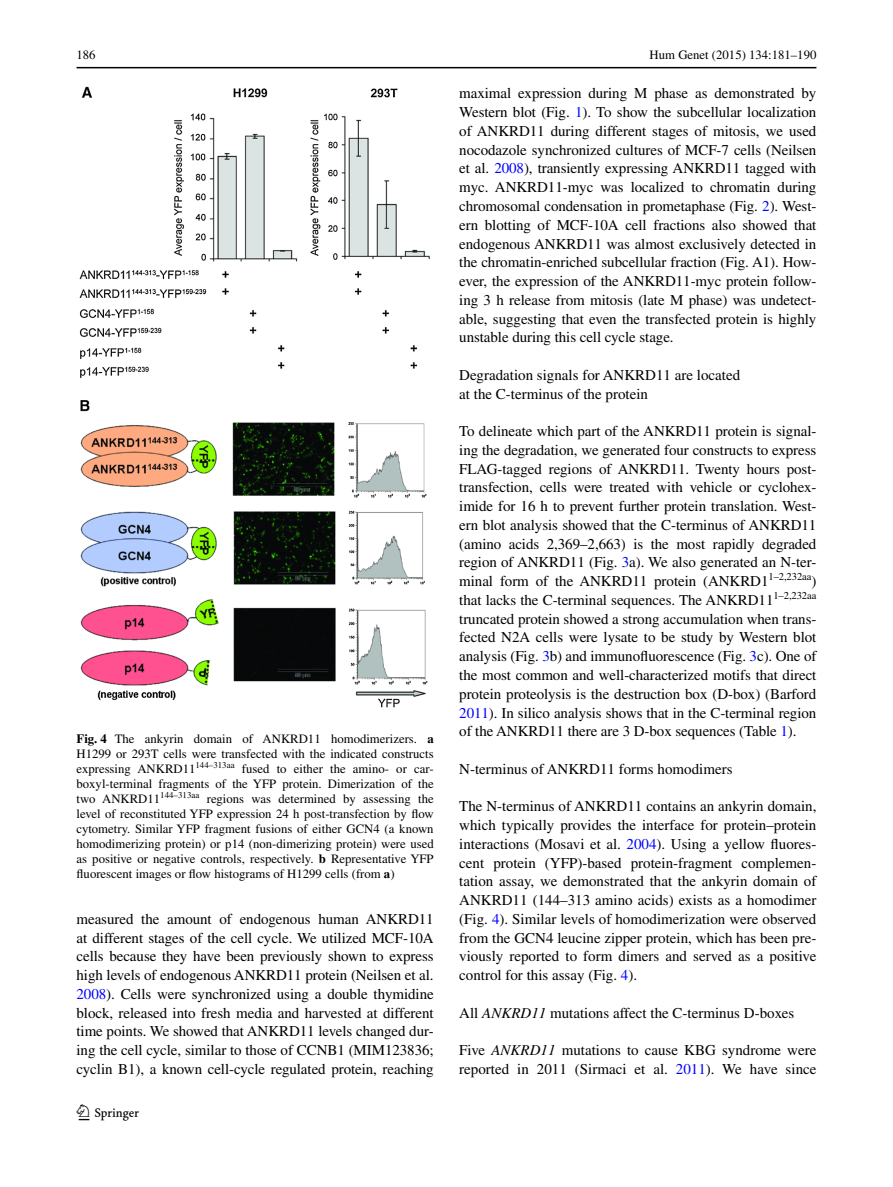
<style>
.page{position:relative;width:893px;height:1187px;background:#fff}
.page>*{position:absolute;margin:0;border:0;box-sizing:border-box;transform-origin:0 0}
.t1{font:22.5px "Springnew";color:#000}
.t2{font:15px/18.8px "Times";color:#000;text-align:justify}
.t3{font:12.75px/15px "Times";color:#000;text-align:justify}
.s1{font-weight:700}
.s2{color:#00f}
.s3{font-style:italic}
</style>
<div class="page">
<hr style="left:77px;top:67px;width:739px;height:1px;background:#000">
<img style="left:80px;top:87px;width:350px;height:620px">
<p class="t3" style="left:77px;top:48px;width:21px">186</p>
<p class="t3" style="left:650px;top:48px;width:168px">Hum Genet (2015) 134:181–190</p>
<p class="t3" style="left:77px;top:731px;width:359px"><span class="s1">Fig. 4</span> The ankyrin domain of ANKRD11 homodimerizers. <span class="s1">a </span>H1299 or 293T cells were transfected with the indicated constructs expressing ANKRD11<sup>144–313aa</sup> fused to either the amino- or car&shy;boxyl-terminal fragments of the YFP protein. Dimerization of the two ANKRD11<sup>144–313aa</sup> regions was determined by assessing the level of reconstituted YFP expression 24 h post-transfection by flow cytometry. Similar YFP fragment fusions of either GCN4 (a known homodimerizing protein) or p14 (non-dimerizing protein) were used as positive or negative controls, respectively. <span class="s1">b</span> Representative YFP fluorescent images or flow histograms of H1299 cells (from <span class="s1">a</span>)</p>
<p class="t2" style="left:77px;top:909px;width:359px">measured the amount of endogenous human ANKRD11 at different stages of the cell cycle. We utilized MCF-10A cells because they have been previously shown to express high levels of endogenous ANKRD11 protein (Neilsen et al.<br><span class="s2">2008</span>). Cells were synchronized using a double thymidine block, released into fresh media and harvested at different time points. We showed that ANKRD11 levels changed dur&shy;ing the cell cycle, similar to those of CCNB1 (MIM123836; cyclin B1), a known cell-cycle regulated protein, reaching</p>
<h1 class="t1" style="left:79px;top:1104px;width:62px">1 3</h1>
<p class="t2" style="left:459px;top:84px;width:359px">maximal expression during M phase as demonstrated by Western blot (Fig. <span class="s2">1</span>). To show the subcellular localization of ANKRD11 during different stages of mitosis, we used nocodazole synchronized cultures of MCF-7 cells (Neilsen et al. <span class="s2">2008</span>), transiently expressing ANKRD11 tagged with myc. ANKRD11-myc was localized to chromatin during chromosomal condensation in prometaphase (Fig. <span class="s2">2</span>). West&shy;ern blotting of MCF-10A cell fractions also showed that endogenous ANKRD11 was almost exclusively detected in the chromatin-enriched subcellular fraction (Fig. A1). How&shy;ever, the expression of the ANKRD11-myc protein follow&shy;ing 3 h release from mitosis (late M phase) was undetect&shy;able, suggesting that even the transfected protein is highly unstable during this cell cycle stage.</p>
<p class="t2" style="left:459px;top:365px;width:282px">Degradation signals for ANKRD11 are located at the C‑terminus of the protein</p>
<p class="t2" style="left:459px;top:421px;width:359px">To delineate which part of the ANKRD11 protein is signal&shy;ing the degradation, we generated four constructs to express FLAG-tagged regions of ANKRD11. Twenty hours post&shy;transfection, cells were treated with vehicle or cyclohex&shy;imide for 16 h to prevent further protein translation. West&shy;ern blot analysis showed that the C-terminus of ANKRD11 (amino acids 2,369–2,663) is the most rapidly degraded region of ANKRD11 (Fig. <span class="s2">3</span>a). We also generated an N-ter&shy;minal form of the ANKRD11 protein (ANKRD1<sup>1–2,232aa</sup>) that lacks the C-terminal sequences. The ANKRD11<sup>1–2,232aa </sup>truncated protein showed a strong accumulation when trans&shy;fected N2A cells were lysate to be study by Western blot analysis (Fig. <span class="s2">3</span>b) and immunofluorescence (Fig. <span class="s2">3</span>c). One of the most common and well-characterized motifs that direct protein proteolysis is the destruction box (D-box) (Barford <span class="s2">2011</span>). In silico analysis shows that in the C-terminal region of the ANKRD11 there are 3 D-box sequences (Table <span class="s2">1</span>).</p>
<p class="t2" style="left:459px;top:759px;width:275px">N‑terminus of ANKRD11 forms homodimers</p>
<p class="t2" style="left:459px;top:796px;width:359px">The N-terminus of ANKRD11 contains an ankyrin domain, which typically provides the interface for protein–protein interactions (Mosavi et al. <span class="s2">2004</span>). Using a yellow fluores&shy;cent protein (YFP)-based protein-fragment complemen&shy;tation assay, we demonstrated that the ankyrin domain of ANKRD11 (144–313 amino acids) exists as a homodimer (Fig. <span class="s2">4</span>). Similar levels of homodimerization were observed from the GCN4 leucine zipper protein, which has been pre&shy;viously reported to form dimers and served as a positive control for this assay (Fig. <span class="s2">4</span>).</p>
<p class="t2" style="left:459px;top:1003px;width:337px">All <span class="s3">ANKRD11</span> mutations affect the C‑terminus D‑boxes</p>
<p class="t2" style="left:459px;top:1040px;width:359px">Five <span class="s3">ANKRD11</span> mutations to cause KBG syndrome were reported in 2011 (Sirmaci et al. <span class="s2">2011</span>). We have since</p>
</div>
